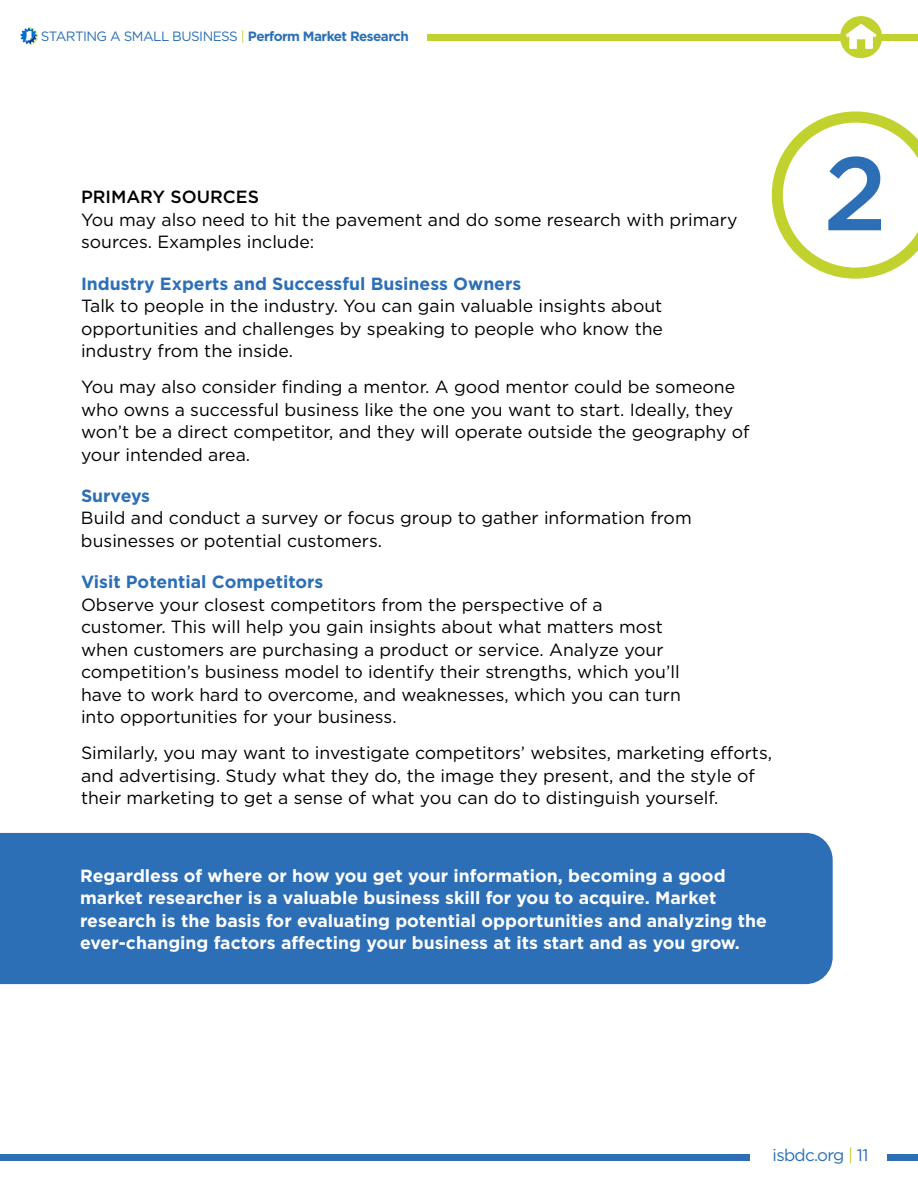
<style>
.page{position:relative;width:918px;height:1188px;background:#fff}
.page>*{position:absolute;margin:0;border:0;box-sizing:border-box;transform-origin:0 0}
.t1{font:500 104.1px "Gotham";color:#2c6fb7}
.t2{font:17.7px/22.5px "Gotham";color:#000}
.t3{font:700 17.7px/22.5px "Gotham";color:#fff}
.t4{font:700 17.7px "Gotham";color:#2c6fb7}
.t5{font:500 17.7px "Gotham";color:#000}
.t6{font:16.8px "Gotham";letter-spacing:-.04em;color:#2c6fb7}
.t7{font:13.5px "Gotham";letter-spacing:-.04em;color:#2c6fb7}
.s1{color:#c1d22f}
.s2{font-weight:700}
</style>
<div class="page">
<div style="left:0;top:1154px;width:750px;height:7px;background:#2c6fb7"></div>
<div style="left:888px;top:1154px;width:30px;height:7px;background:#2c6fb7"></div>
<svg style="left:772px;top:111px;width:146px;height:168px"></svg>
<div style="left:427px;top:34px;width:491px;height:6px;background:#c1d22f"></div>
<svg style="left:21px;top:27px;width:17px;height:18px"></svg>
<div style="left:0;top:833px;width:833px;height:151px;background:#2c6fb7"></div>
<div style="left:840px;top:16px;width:42px;height:42px;background:#c1d22f;border-radius:50%"></div>
<svg style="left:845px;top:24px;width:32px;height:25px"></svg>
<p class="t7" style="left:41px;top:31px;width:370px">STARTING A SMALL BUSINESS <span class="s1">|</span> <span class="s2">Perform Market Research</span></p>
<p class="t5" style="left:81px;top:189px;width:179px">PRIMARY SOURCES</p>
<p class="t2" style="left:81px;top:209px;width:658px">You may also need to hit the pavement and do some research with primary sources. Examples include:</p>
<p class="t4" style="left:81px;top:275px;width:442px">Industry Experts and Successful Business Owners</p>
<p class="t2" style="left:81px;top:295px;width:584px;text-align:justify">Talk to people in the industry. You can gain valuable insights about opportunities and challenges by speaking to people who know the industry from the inside.</p>
<p class="t2" style="left:81px;top:376px;width:670px">You may also consider finding a mentor. A good mentor could be someone who owns a successful business like the one you want to start. Ideally, they won’t be a direct competitor, and they will operate outside the geography of your intended area.</p>
<p class="t4" style="left:81px;top:488px;width:71px">Surveys</p>
<p class="t2" style="left:81px;top:508px;width:612px">Build and conduct a survey or focus group to gather information from businesses or potential customers.</p>
<p class="t4" style="left:81px;top:574px;width:244px">Visit Potential Competitors</p>
<p class="t2" style="left:81px;top:594px;width:601px">Observe your closest competitors from the perspective of a customer. This will help you gain insights about what matters most when customers are purchasing a product or service. Analyze your competition’s business model to identify their strengths, which you’ll have to work hard to overcome, and weaknesses, which you can turn into opportunities for your business.</p>
<p class="t2" style="left:81px;top:743px;width:693px">Similarly, you may want to investigate competitors’ websites, marketing efforts, and advertising. Study what they do, the image they present, and the style of their marketing to get a sense of what you can do to distinguish yourself.</p>
<p class="t3" style="left:80px;top:865px;width:688px">Regardless of where or how you get your information, becoming a good market researcher is a valuable business skill for you to acquire. Market research is the basis for evaluating potential opportunities and analyzing the ever-changing factors affecting your business at its start and as you grow.</p>
<h1 class="t1" style="left:823px;top:147px;width:65px">2</h1>
<p class="t6" style="left:773px;top:1147px;width:97px">isbdc.org <span class="s1">|</span> 11</p>
</div>
